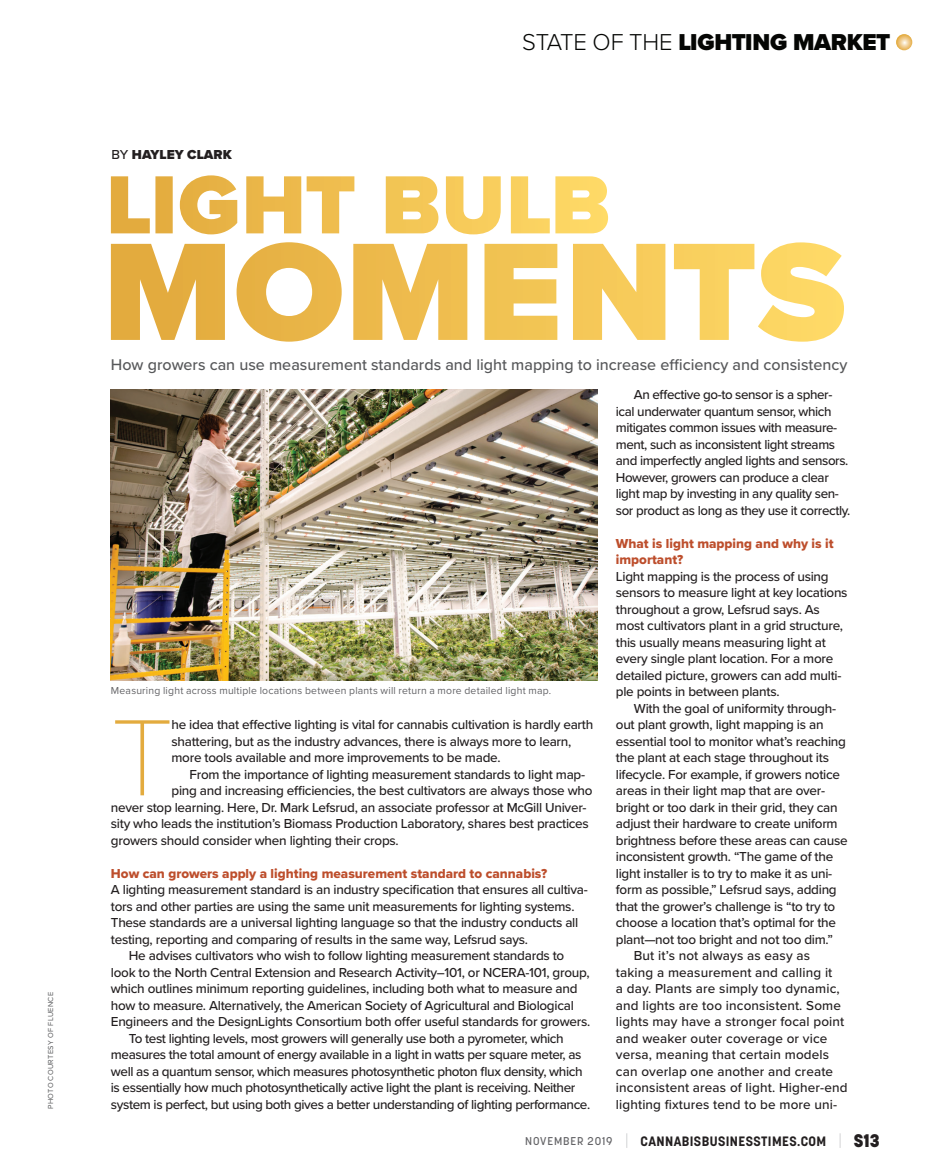
<style>
.page{position:relative;width:945px;height:1175px;background:#fff}
.page>*{position:absolute;margin:0;border:0;box-sizing:border-box;transform-origin:0 0}
.CBT_Body_Copy{font:100 112.5px "Proxima Nova T";color:#e3ab3e}
.t1{font:900 23.85px "Proxima Nova";letter-spacing:-.01em;color:#050604}
.CBT_Body_Copy-2{font:500 16.05px "Proxima Nova";color:#57585a}
.CBT_Body_Copy-3{font:500 13.5px/16.5px "Proxima Nova";letter-spacing:-.02em;color:#231f20}
.CBT_Body_Copy-4{font:500 13.5px/16.5px "Proxima Nova";letter-spacing:.01em;color:#231f20}
.CBT_Body_Copy-5{font:13.5px/16.5px "Proxima Nova Extrabld";color:#bd4e2c}
.t2{font:700 13.5px "Korolev";letter-spacing:.03em;color:#231f20}
.CBT_Body_Copy-6{font:900 13.5px "Proxima Nova";color:#231f20}
.CBT_Photo_Caption{font:10.5px "Proxima Nova";letter-spacing:.02em;color:#636366}
.CBT_Photo_Credit{font:7.5px "Proxima Nova";letter-spacing:.045em;color:#57585a}
.s1{font-weight:500}
.s2{font-weight:300}
.s3{font-weight:500;font-size:11.25px;color:#636366}
.s4{font-weight:100;font-size:18px;color:#939598}
.s5{font-weight:800;font-size:18px}
</style>
<div class="page">
<svg style="left:896px;top:34px;width:16px;height:16px"></svg>
<svg style="left:111px;top:242px;width:733px;height:100px"></svg>
<svg style="left:111px;top:175px;width:497px;height:59px"></svg>
<img style="left:111px;top:389px;width:487px;height:291px">
<p class="CBT_Body_Copy-6" style="left:112px;top:145px;width:122px"><span class="s1">BY</span> HAYLEY CLARK</p>
<h2 class="t1" style="left:522px;top:25px;width:370px"><span class="s2">STATE OF THE</span> LIGHTING MARKET</h2>
<p class="CBT_Photo_Credit" style="left:45px;top:1108px;width:118px;rotate:-90deg">PHOTO COURTESY OF FLUENCE</p>
<p class="CBT_Body_Copy-2" style="left:111px;top:353px;width:738px">How growers can use measurement standards and light mapping to increase efficiency and consistency</p>
<p class="CBT_Photo_Caption" style="left:111px;top:682px;width:442px">Measuring light across multiple locations between plants will return a more detailed light map.</p>
<p class="CBT_Body_Copy" style="left:111px;top:674px;width:64px">T</p>
<p class="CBT_Body_Copy-3" style="left:172px;top:716px;width:423px">he idea that effective lighting is vital for cannabis cultivation is hardly earth shattering, but as the industry advances, there is always more to learn, more tools available and more improvements to be made.</p>
<p class="CBT_Body_Copy-3" style="left:190px;top:765px;width:397px">From the importance of lighting measurement standards to light map-</p>
<p class="CBT_Body_Copy-3" style="left:172px;top:782px;width:423px">ping and increasing efficiencies, the best cultivators are always those who</p>
<p class="CBT_Body_Copy-3" style="left:111px;top:798px;width:477px">never stop learning. Here, Dr. Mark Lefsrud, an associate professor at McGill Univer-</p>
<p class="CBT_Body_Copy-3" style="left:111px;top:815px;width:480px">sity who leads the institution’s Biomass Production Laboratory, shares best practices</p>
<p class="CBT_Body_Copy-3" style="left:111px;top:831px;width:289px">growers should consider when lighting their crops.</p>
<p class="CBT_Body_Copy-5" style="left:111px;top:865px;width:438px">How can growers apply a lighting measurement standard to cannabis?</p>
<p class="CBT_Body_Copy-3" style="left:111px;top:881px;width:479px">A lighting measurement standard is an industry specification that ensures all cultiva&shy;tors and other parties are using the same unit measurements for lighting systems.<br>These standards are a universal lighting language so that the industry conducts all testing, reporting and comparing of results in the same way, Lefsrud says.</p>
<p class="CBT_Body_Copy-3" style="left:111px;top:947px;width:481px;text-indent:18px">He advises cultivators who wish to follow lighting measurement standards to look to the North Central Extension and Research Activity–101, or NCERA-101, group, which outlines minimum reporting guidelines, including both what to measure and how to measure. Alternatively, the American Society of Agricultural and Biological Engineers and the DesignLights Consortium both offer useful standards for growers.</p>
<p class="CBT_Body_Copy-3" style="left:111px;top:1029px;width:481px;text-indent:18px">To test lighting levels, most growers will generally use both a pyrometer, which measures the total amount of energy available in a light in watts per square meter, as well as a quantum sensor, which measures photosynthetic photon flux density, which is essentially how much photosynthetically active light the plant is receiving. Neither system is perfect, but using both gives a better understanding of lighting performance.</p>
<p class="CBT_Body_Copy-3" style="left:616px;top:386px;width:236px;text-indent:18px">An effective go-to sensor is a spher&shy;ical underwater quantum sensor, which mitigates common issues with measure&shy;ment, such as inconsistent light streams and imperfectly angled lights and sensors.<br>However, growers can produce a clear light map by investing in any quality sen&shy;sor product as long as they use it correctly.</p>
<p class="CBT_Body_Copy-5" style="left:616px;top:535px;width:219px">What is light mapping and why is it important?</p>
<p class="CBT_Body_Copy-3" style="left:616px;top:567px;width:233px">Light mapping is the process of using sensors to measure light at key locations throughout a grow, Lefsrud says. As most cultivators plant in a grid structure, this usually means measuring light at every single plant location. For a more detailed picture, growers can add multi&shy;ple points in between plants.</p>
<p class="CBT_Body_Copy-3" style="left:616px;top:699px;width:233px;text-indent:18px">With the goal of uniformity through&shy;out plant growth, light mapping is an essential tool to monitor what’s reaching the plant at each stage throughout its lifecycle. For example, if growers notice areas in their light map that are over&shy;bright or too dark in their grid, they can adjust their hardware to create uniform brightness before these areas can cause inconsistent growth. “The game of the light installer is to try to make it as uni&shy;form as possible,” Lefsrud says, adding that the grower’s challenge is “to try to choose a location that’s optimal for the plant—not too bright and not too dim.”</p>
<p class="CBT_Body_Copy-4" style="left:616px;top:947px;width:233px;text-indent:18px">But it’s not always as easy as taking a measurement and calling it<br>a day. Plants are simply too dynamic, and lights are too inconsistent. Some lights may have a stronger focal point and weaker outer coverage or vice versa, meaning that certain models can overlap one another and create inconsistent areas of light. Higher-end lighting fixtures tend to be more uni-</p>
<p class="t2" style="left:525px;top:1132px;width:356px"><span class="s3">NOVEMBER 2019</span> <span class="s4">|</span> CANNABISBUSINESSTIMES.COM <span class="s4">|</span> <span class="s5">S13</span></p>
</div>
